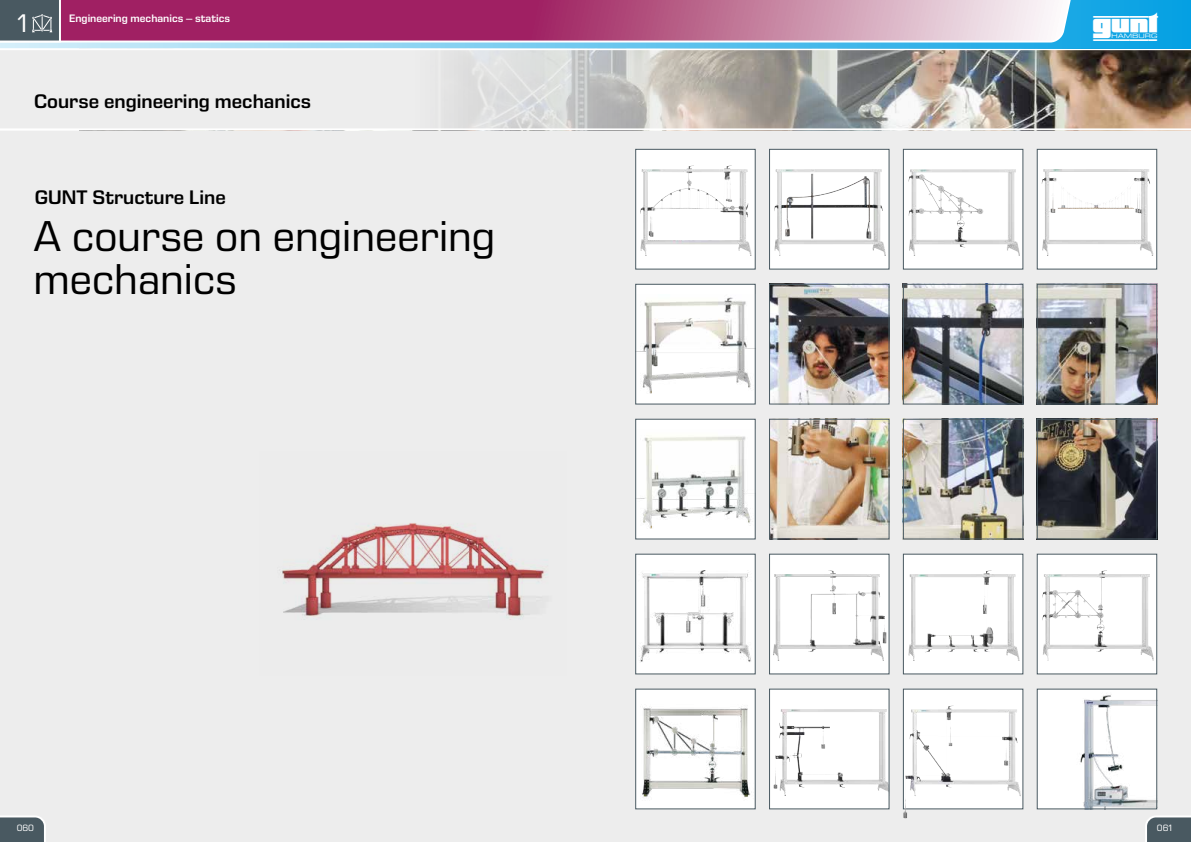
<style>
.page{position:relative;width:1191px;height:842px;background:#fff}
.page>*{position:absolute;margin:0;border:0;box-sizing:border-box;transform-origin:0 0}
.t1{font:44px/43px "Eurostile Next LT Pro";color:#000}
.t2{font:700 39.8px "gunt 2 E Symbol";color:#fff}
.t3{font:26px "Eurostile Next LT Pro";color:#fff}
.t4{font:600 20px "Eurostile Next LT Pro";color:#000}
.t5{font:600 11px "Eurostile Next LT Pro";color:#fff}
.t6{font:9.3px "Eurostile Next LT Pro";letter-spacing:-.005em;color:#fff}
</style>
<div class="page">
<div style="left:0;top:130px;width:1191px;height:712px;background:#ededed"></div>
<img style="left:279px;top:523px;width:269px;height:97px">
<div style="left:635px;top:149px;width:120px;height:120px;background:#fff"></div>
<img style="left:640px;top:166px;width:112px;height:90px">
<div style="left:635px;top:149px;width:120px;height:121px;border:1px solid #495961"></div>
<div style="left:635px;top:284px;width:120px;height:120px;background:#fff"></div>
<img style="left:637px;top:297px;width:116px;height:96px">
<div style="left:635px;top:284px;width:120px;height:121px;border:1px solid #495961"></div>
<div style="left:769px;top:689px;width:120px;height:120px;background:#fff"></div>
<img style="left:773px;top:709px;width:13px;height:87px">
<div style="left:903px;top:554px;width:120px;height:120px;background:#fff;border:1px solid #495961"></div>
<img style="left:905px;top:286px;width:116px;height:117px">
<div style="left:903px;top:284px;width:120px;height:121px;border:1px solid #495961"></div>
<img style="left:905px;top:421px;width:116px;height:116px">
<div style="left:903px;top:419px;width:120px;height:120px;border:1px solid #495961"></div>
<div style="left:769px;top:149px;width:120px;height:120px;background:#fff"></div>
<img style="left:774px;top:169px;width:112px;height:87px">
<div style="left:769px;top:149px;width:120px;height:121px;border:1px solid #495961"></div>
<img style="left:771px;top:286px;width:116px;height:117px">
<div style="left:769px;top:284px;width:120px;height:121px;border:1px solid #495961"></div>
<img style="left:771px;top:421px;width:116px;height:116px">
<div style="left:769px;top:419px;width:120px;height:120px;border:1px solid #495961"></div>
<img style="left:1038px;top:286px;width:117px;height:117px">
<div style="left:1036px;top:284px;width:121px;height:121px;border:1px solid #495961"></div>
<img style="left:1038px;top:421px;width:117px;height:116px">
<div style="left:1036px;top:419px;width:121px;height:120px;border:1px solid #495961"></div>
<div style="left:1037px;top:554px;width:119px;height:120px;background:#fff"></div>
<img style="left:1042px;top:570px;width:100px;height:90px">
<div style="left:1036px;top:554px;width:121px;height:120px;border:1px solid #495961"></div>
<div style="left:1037px;top:689px;width:119px;height:120px;background:#fff"></div>
<img style="left:1080px;top:695px;width:75px;height:112px">
<div style="left:1036px;top:689px;width:121px;height:120px;border:1px solid #495961"></div>
<div style="left:1036px;top:149px;width:121px;height:121px;background:#fff;border:1px solid #495961"></div>
<div style="left:635px;top:419px;width:120px;height:120px;background:#fff"></div>
<img style="left:637px;top:436px;width:114px;height:92px">
<div style="left:635px;top:419px;width:120px;height:120px;border:1px solid #495961"></div>
<div style="left:903px;top:149px;width:120px;height:120px;background:#fff"></div>
<img style="left:908px;top:169px;width:112px;height:87px">
<div style="left:903px;top:149px;width:120px;height:121px;border:1px solid #495961"></div>
<div style="left:903px;top:689px;width:120px;height:120px;background:#fff"></div>
<img style="left:903px;top:706px;width:49px;height:112px">
<div style="left:769px;top:554px;width:120px;height:120px;background:#fff;border:1px solid #495961"></div>
<div style="left:635px;top:554px;width:120px;height:120px;background:#fff"></div>
<img style="left:639px;top:570px;width:112px;height:92px">
<div style="left:635px;top:554px;width:120px;height:120px;border:1px solid #495961"></div>
<div style="left:635px;top:689px;width:120px;height:120px;background:#fff"></div>
<img style="left:642px;top:707px;width:109px;height:90px">
<img style="left:1041px;top:169px;width:112px;height:87px">
<img style="left:773px;top:570px;width:111px;height:91px">
<svg style="left:1007px;top:574px;width:13px;height:87px"></svg>
<img style="left:908px;top:570px;width:99px;height:91px">
<div style="left:0;top:0;width:1191px;height:48px;background:linear-gradient(to right,#d7effa,#04a0e3)"></div>
<svg style="left:0;top:0;width:1075px;height:44px;background:#b66793"></svg>
<svg style="left:0;top:0;width:61px;height:43px;background:#606e75"></svg>
<img style="left:0;top:48px;width:1191px;height:81px">
<svg style="left:1145px;top:816px;width:46px;height:26px"></svg>
<svg style="left:0;top:816px;width:46px;height:26px"></svg>
<svg style="left:1093px;top:16px;width:18px;height:25px"></svg>
<h3 class="t3" style="left:18px;top:9px;width:12px">1</h3>
<p class="t5" style="left:69px;top:12px;width:162px">Engineering mechanics – statics</p>
<p class="t4" style="left:34px;top:90px;width:278px">Course engineering mechanics</p>
<p class="t4" style="left:35px;top:186px;width:192px">GUNT Structure Line</p>
<h1 class="t1" style="left:33px;top:215px;width:463px">A course on engineering mechanics</h1>
<h2 class="t2" style="left:1111px;top:7px;width:51px">◆■▼</h2>
<p class="t6" style="left:17px;top:823px;width:19px">060</p>
<p class="t6" style="left:1157px;top:823px;width:17px">061</p>
</div>
